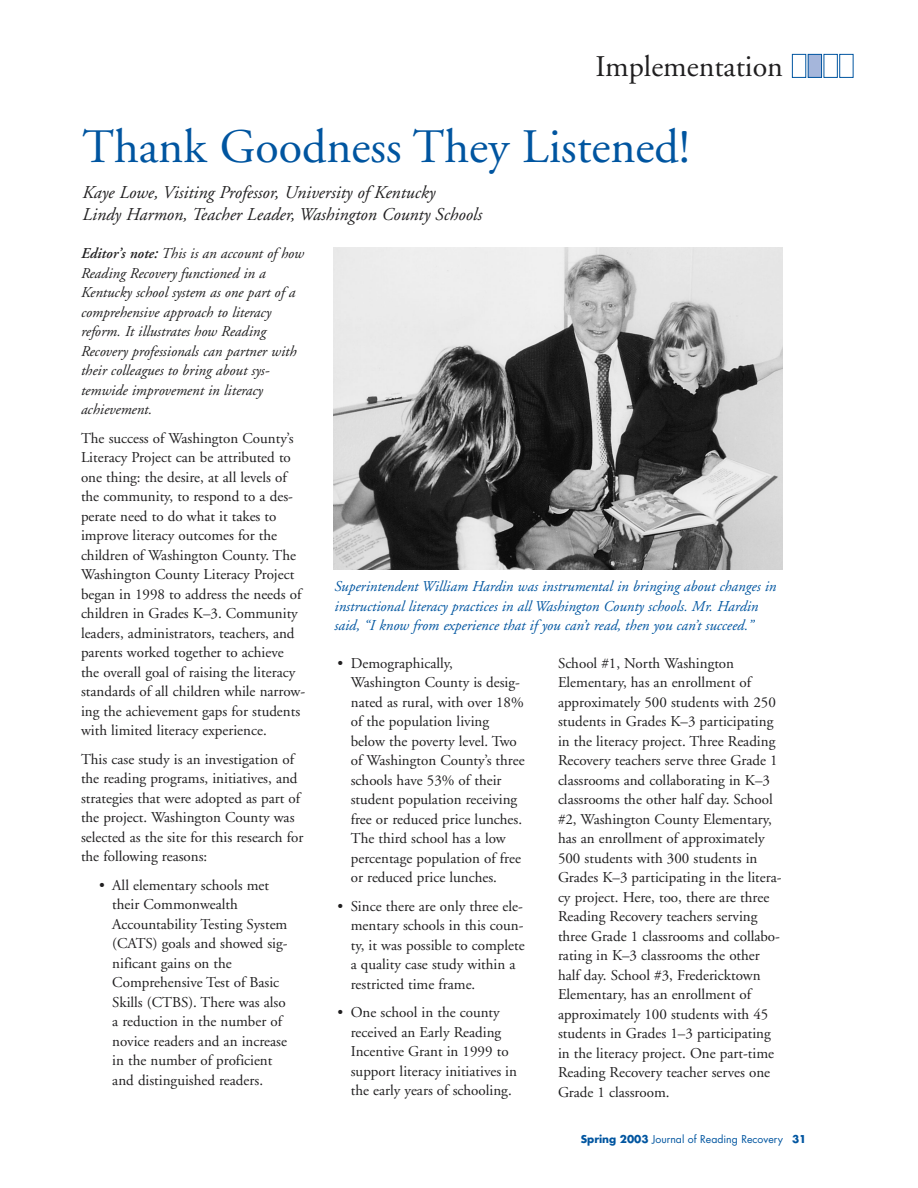
<style>
.page{position:relative;width:918px;height:1188px;background:#fff}
.page>*{position:absolute;margin:0;border:0;box-sizing:border-box;transform-origin:0 0}
.t1{font:48px "Adobe Garamond";color:#0055a0}
.t2{font:30px "Adobe Garamond";color:#201f20}
.t3{font:italic 18px/21.6px "Adobe Garamond";color:#201f20}
.t4{font:15px/19.5px "Adobe Garamond";color:#201f20}
.t5{font:italic 15px/19.5px "Adobe Garamond";color:#201f20}
.t6{font:italic 15px/19.5px "Adobe Garamond";color:#0055a0}
.t7{font:10.5px "Futura";color:#0055a0}
.s1{font-weight:600}
.s2{font-weight:700}
</style>
<div class="page">
<div style="left:792px;top:54px;width:14px;height:24px;border:1px solid #0055a0"></div>
<svg style="left:807px;top:54px;width:47px;height:24px"></svg>
<img style="left:333px;top:248px;width:450px;height:322px">
<h2 class="t2" style="left:595px;top:54px;width:189px">Implementation</h2>
<h1 class="t1" style="left:82px;top:127px;width:609px">Thank Goodness They Listened!</h1>
<p class="t3" style="left:82px;top:183px;width:401px">Kaye Lowe, Visiting Professor, University of Kentucky<br>Lindy Harmon, Teacher Leader, Washington County Schools</p>
<p class="t5" style="left:81px;top:245px;width:225px"><span class="s1">Editor’s note:</span> This is an account of how Reading Recovery functioned in a Kentucky school system as one part of a comprehensive approach to literacy reform. It illustrates how Reading Recovery professionals can partner with their colleagues to bring about sys&shy;temwide improvement in literacy achievement.</p>
<p class="t4" style="left:81px;top:430px;width:226px">The success of Washington County’s Literacy Project can be attributed to one thing: the desire, at all levels of the community, to respond to a des&shy;perate need to do what it takes to improve literacy outcomes for the children of Washington County. The Washington County Literacy Project began in 1998 to address the needs of children in Grades K–3. Community leaders, administrators, teachers, and parents worked together to achieve the overall goal of raising the literacy standards of all children while narrow&shy;ing the achievement gaps for students with limited literacy experience.</p>
<p class="t4" style="left:81px;top:751px;width:224px">This case study is an investigation of the reading programs, initiatives, and strategies that were adopted as part of the project. Washington County was selected as the site for this research for the following reasons:</p>
<p class="t4" style="left:112px;top:877px;width:177px;text-indent:-13px">• All elementary schools met their Commonwealth<br>Accountability Testing System (CATS) goals and showed sig&shy;nificant gains on the<br>Comprehensive Test of Basic<br>Skills (CTBS). There was also a reduction in the number of novice readers and an increase in the number of proficient and distinguished readers.</p>
<p class="t6" style="left:334px;top:578px;width:443px">Superintendent William Hardin was instrumental in bringing about changes in instructional literacy practices in all Washington County schools. Mr. Hardin said, “I know from experience that if you can’t read, then you can’t succeed.”</p>
<p class="t4" style="left:351px;top:655px;width:175px;text-indent:-13px">• Demographically,<br>Washington County is desig&shy;nated as rural, with over 18% of the population living below the poverty level. Two of Washington County’s three schools have 53% of their student population receiving free or reduced price lunches.<br>The third school has a low percentage population of free or reduced price lunches.</p>
<p class="t4" style="left:351px;top:898px;width:175px;text-indent:-13px">• Since there are only three ele&shy;mentary schools in this coun&shy;ty, it was possible to complete a quality case study within a restricted time frame.</p>
<p class="t4" style="left:351px;top:1004px;width:168px;text-indent:-13px">• One school in the county received an Early Reading<br>Incentive Grant in 1999 to support literacy initiatives in the early years of schooling.</p>
<p class="t4" style="left:558px;top:655px;width:225px">School #1, North Washington Elementary, has an enrollment of approximately 500 students with 250 students in Grades K–3 participating in the literacy project. Three Reading Recovery teachers serve three Grade 1 classrooms and collaborating in K–3 classrooms the other half day. School #2, Washington County Elementary, has an enrollment of approximately 500 students with 300 students in Grades K–3 participating in the litera&shy;cy project. Here, too, there are three Reading Recovery teachers serving three Grade 1 classrooms and collabo&shy;rating in K–3 classrooms the other half day. School #3, Fredericktown Elementary, has an enrollment of approximately 100 students with 45 students in Grades 1–3 participating in the literacy project. One part-time Reading Recovery teacher serves one Grade 1 classroom.</p>
<p class="t7" style="left:581px;top:1134px;width:227px"><span class="s2">Spring 2003</span> Journal of Reading Recovery <span class="s2">31</span></p>
</div>
